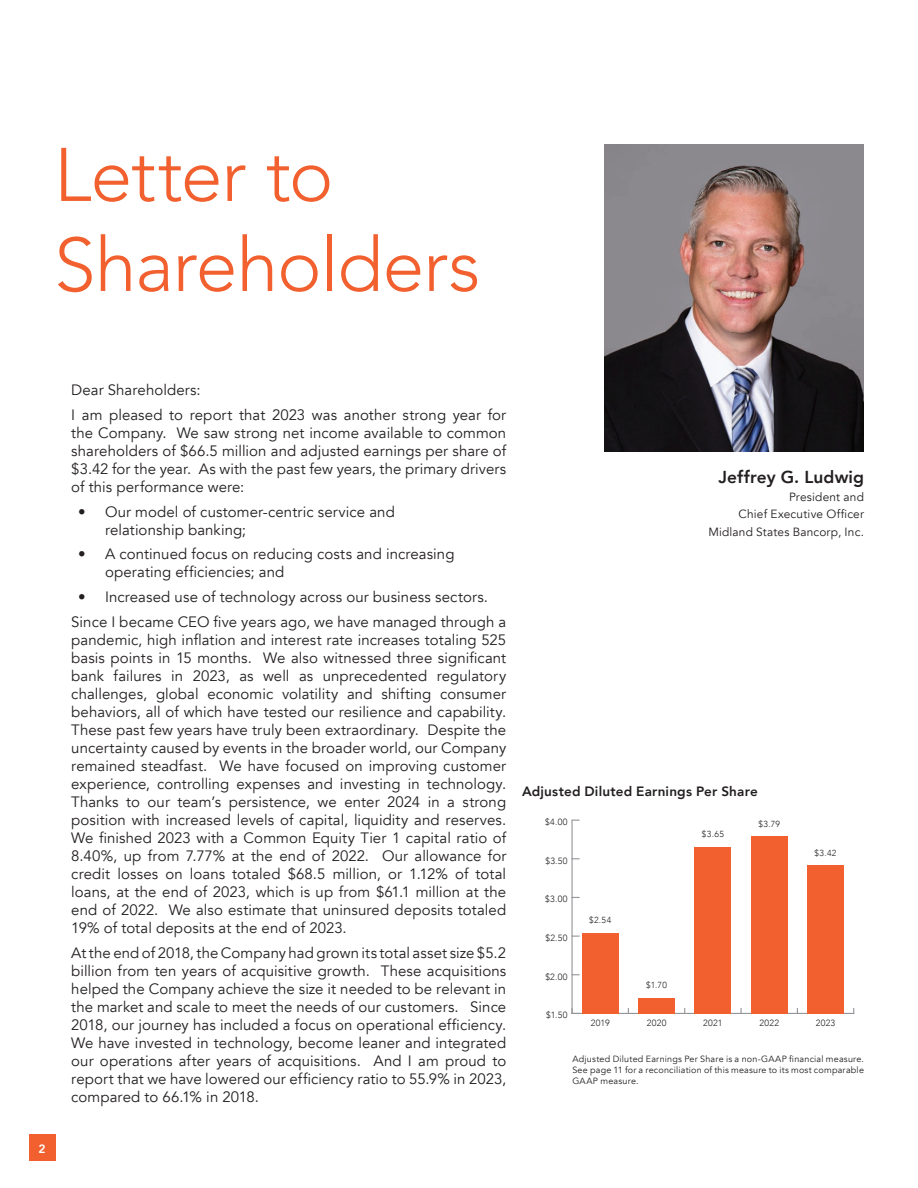
<style>
.page{position:relative;width:918px;height:1188px;background:#fff}
.page>*{position:absolute;margin:0;border:0;box-sizing:border-box;transform-origin:0 0}
.t1{font:300 75px/90px "Cbfptn Avenir";letter-spacing:-.015em;color:#f1602e}
.t2{font:800 17.25px "Tjdsbs Avenir";letter-spacing:.005em;color:#231f20}
.t3{font:15px/18px "Rxhxfv Avenir";letter-spacing:.005em;color:#231f20;text-align:justify}
.t4{font:15px/18px "Nmptlk Avenir";letter-spacing:.005em;color:#231f20;text-align:justify}
.t5{font:800 13.5px "Hmtbgr Avenir";letter-spacing:.015em;color:#231f20}
.t6{font:800 12px "Tjdsbs Avenir";color:#fff}
.t7{font:11.85px "Rxhxfv Avenir";letter-spacing:.015em;color:#231f20}
.t8{font:11.85px "Nmptlk Avenir";letter-spacing:.015em;color:#231f20}
.t9{font:9px/10.8px "Rxhxfv Avenir";letter-spacing:.025em;color:#231f20}
.t10{font:9px "Nmptlk Avenir";letter-spacing:.025em;color:#231f20}
.t11{font:300 9px "Mddydy Avenir";letter-spacing:.035em;color:#231f20}
.t12{font:300 8.7px "Mddydy Avenir";letter-spacing:.03em;color:#231f20}
</style>
<div class="page">
<img style="left:605px;top:145px;width:259px;height:307px">
<hr style="left:572px;top:1013px;width:282px;height:1px;background:#939598">
<hr style="left:571px;top:820px;width:2px;height:193px;background:#939598">
<svg style="left:571px;top:1009px;width:8px;height:5px"></svg>
<div style="left:582px;top:933px;width:37px;height:80px;background:#f1602e"></div>
<div style="left:638px;top:998px;width:37px;height:15px;background:#f1602e"></div>
<div style="left:695px;top:847px;width:36px;height:166px;background:#f1602e"></div>
<div style="left:751px;top:836px;width:37px;height:177px;background:#f1602e"></div>
<div style="left:807px;top:865px;width:37px;height:148px;background:#f1602e"></div>
<div style="left:29px;top:1134px;width:26px;height:27px;background:#f1602e"></div>
<h1 class="t1" style="left:54px;top:130px;width:428px">Letter to<br>Shareholders</h1>
<p class="t6" style="left:39px;top:1140px;width:9px">2</p>
<p class="t4" style="left:71px;top:381px;width:131px">Dear Shareholders:</p>
<p class="t3" style="left:71px;top:406px;width:437px">I am pleased to report that 2023 was another strong year for the Company. We saw strong net income available to common shareholders of $66.5 million and adjusted earnings per share of $3.42 for the year. As with the past few years, the primary drivers</p>
<p class="t4" style="left:71px;top:478px;width:175px">of this performance were:</p>
<p class="t3" style="left:105px;top:503px;width:291px;text-indent:-27px">• Our model of customer-centric service and relationship banking;</p>
<p class="t3" style="left:78px;top:546px;width:378px">• A continued focus on reducing costs and increasing</p>
<p class="t4" style="left:105px;top:564px;width:181px">operating efficiencies; and</p>
<p class="t3" style="left:78px;top:588px;width:412px">• Increased use of technology across our business sectors.</p>
<p class="t4" style="left:71px;top:613px;width:436px">Since I became CEO five years ago, we have managed through a pandemic, high inflation and interest rate increases totaling 525 basis points in 15 months. We also witnessed three significant</p>
<p class="t3" style="left:71px;top:667px;width:437px">bank failures in 2023, as well as unprecedented regulatory challenges, global economic volatility and shifting consumer behaviors, all of which have tested our resilience and capability.<br>These past few years have truly been extraordinary. Despite the uncertainty caused by events in the broader world, our Company remained steadfast. We have focused on improving customer experience, controlling expenses and investing in technology.<br>Thanks to our team’s persistence, we enter 2024 in a strong position with increased levels of capital, liquidity and reserves.</p>
<p class="t4" style="left:71px;top:829px;width:436px">We finished 2023 with a Common Equity Tier 1 capital ratio of</p>
<p class="t3" style="left:71px;top:847px;width:437px">8.40%, up from 7.77% at the end of 2022. Our allowance for credit losses on loans totaled $68.5 million, or 1.12% of total loans, at the end of 2023, which is up from $61.1 million at the end of 2022. We also estimate that uninsured deposits totaled 19% of total deposits at the end of 2023.</p>
<p class="t3" style="left:71px;top:944px;width:437px">At the end of 2018, the Company had grown its total asset size $5.2 billion from ten years of acquisitive growth. These acquisitions helped the Company achieve the size it needed to be relevant in the market and scale to meet the needs of our customers. Since</p>
<p class="t4" style="left:71px;top:1016px;width:436px">2018, our journey has included a focus on operational efficiency.</p>
<p class="t3" style="left:71px;top:1034px;width:436px">We have invested in technology, become leaner and integrated our operations after years of acquisitions. And I am proud to</p>
<p class="t4" style="left:71px;top:1070px;width:436px">report that we have lowered our efficiency ratio to 55.9% in 2023,</p>
<p class="t3" style="left:71px;top:1088px;width:189px">compared to 66.1% in 2018.</p>
<p class="t2" style="left:719px;top:464px;width:147px">Jeffrey G. Ludwig</p>
<p class="t7" style="left:789px;top:490px;width:76px">President and</p>
<p class="t8" style="left:739px;top:507px;width:127px">Chief Executive Officer</p>
<p class="t7" style="left:708px;top:525px;width:157px">Midland States Bancorp, Inc.</p>
<p class="t5" style="left:522px;top:781px;width:237px">Adjusted Diluted Earnings Per Share</p>
<p class="t11" style="left:545px;top:817px;width:24px">$4.00</p>
<p class="t11" style="left:545px;top:855px;width:24px">$3.50</p>
<p class="t11" style="left:545px;top:894px;width:24px">$3.00</p>
<p class="t11" style="left:546px;top:933px;width:24px">$2.50</p>
<p class="t11" style="left:545px;top:971px;width:24px">$2.00</p>
<p class="t11" style="left:546px;top:1010px;width:23px">$1.50</p>
<p class="t12" style="left:589px;top:915px;width:24px">$2.54</p>
<p class="t12" style="left:646px;top:980px;width:22px">$1.70</p>
<p class="t12" style="left:702px;top:829px;width:24px">$3.65</p>
<p class="t12" style="left:758px;top:819px;width:23px">$3.79</p>
<p class="t12" style="left:815px;top:848px;width:23px">$3.42</p>
<p class="t11" style="left:591px;top:1018px;width:20px">2019</p>
<p class="t11" style="left:647px;top:1018px;width:21px">2020</p>
<p class="t11" style="left:703px;top:1018px;width:21px">2021</p>
<p class="t11" style="left:759px;top:1018px;width:21px">2022</p>
<p class="t11" style="left:816px;top:1018px;width:21px">2023</p>
<p class="t10" style="left:572px;top:1054px;width:293px">Adjusted Diluted Earnings Per Share is a non-GAAP financial measure.</p>
<p class="t9" style="left:572px;top:1064px;width:293px">See page 11 for a reconciliation of this measure to its most comparable<br>GAAP measure.</p>
</div>
